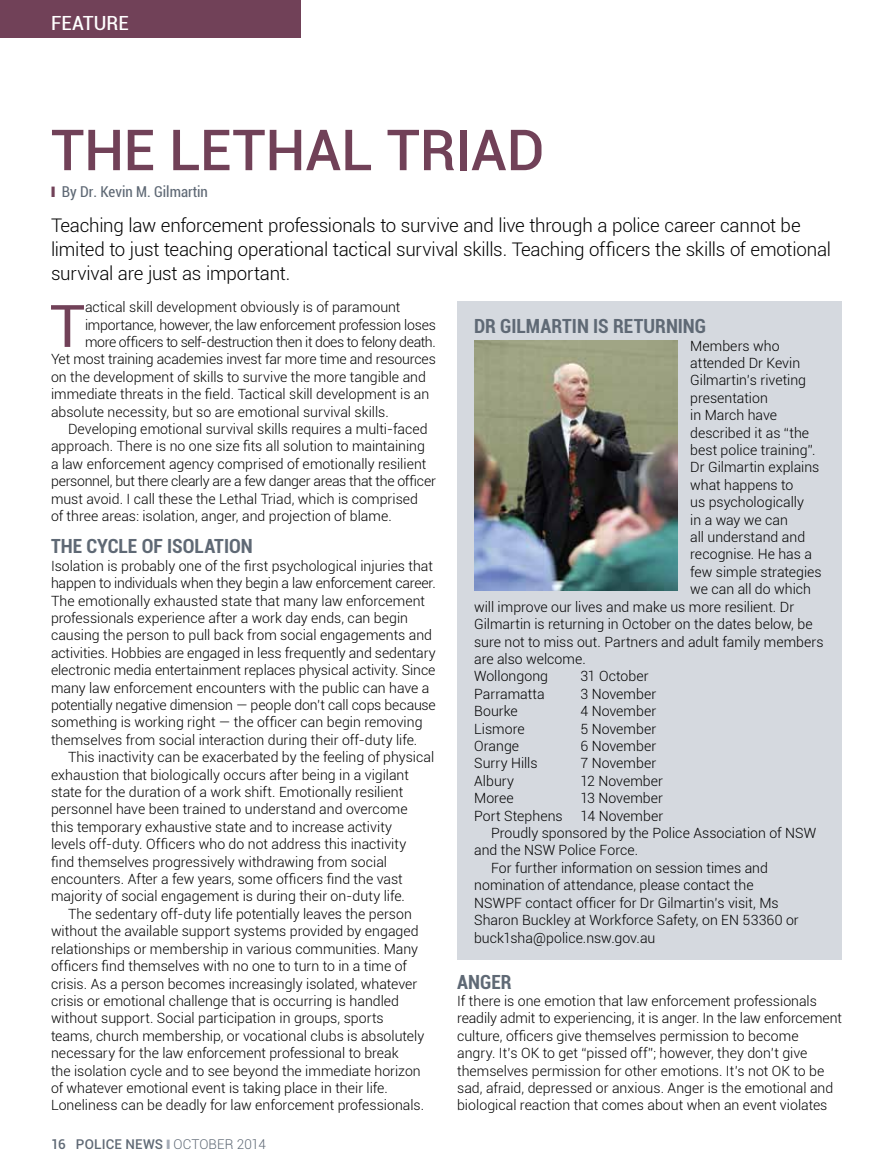
<style>
.page{position:relative;width:893px;height:1170px;background:#fff}
.page>*{position:absolute;margin:0;border:0;box-sizing:border-box;transform-origin:0 0}
.t1{font:58.65px "Roboto";color:#714158}
.t2{font:500 56.7px "Roboto";letter-spacing:-.005em;color:#714158}
.t3{font:700 condensed 19.5px "Roboto";color:#5f6975}
.t4{font:condensed 19.5px "Roboto";color:#fff;scale:1.1 1}
.t5{font:300 18.75px/24px "Roboto";letter-spacing:-.01em;color:#000}
.t6{font:condensed 15px "Roboto";color:#5f6975}
.t7{font:300 14.1px/17.4px "Roboto";color:#000}
.t8{font:300 14.1px "Roboto";letter-spacing:-.02em;color:#000}
.t9{font:300 14.1px "Roboto";letter-spacing:-.025em;color:#000}
.t10{font:500 13.5px "Roboto";letter-spacing:.01em;color:#5f6975}
.t11{font:300 13.5px "Roboto";color:#5f6975}
.s1{font-weight:300}
</style>
<div class="page">
<div style="left:457px;top:301px;width:385px;height:658px;background:#d5d9df"></div>
<img style="left:474px;top:341px;width:203px;height:249px">
<div style="left:0;top:0;width:300px;height:38px;background:#714158"></div>
<h3 class="t4" style="left:51px;top:9px;width:72px">feature</h3>
<h2 class="t2" style="left:51px;top:110px;width:495px">THE LETHAL TRIAD</h2>
<p class="t6" style="left:62px;top:181px;width:148px">By Dr. Kevin M. Gilmartin</p>
<h3 class="t5" style="left:51px;top:213px;width:781px">Teaching law enforcement professionals to survive and live through a police career cannot be limited to just teaching operational tactical survival skills. Teaching officers the skills of emotional survival are just as important.</h3>
<h1 class="t1" style="left:50px;top:285px;width:37px">T</h1>
<p class="t7" style="left:85px;top:298px;width:317px">actical skill development obviously is of paramount</p>
<p class="t8" style="left:85px;top:315px;width:352px">importance, however, the law enforcement profession loses</p>
<p class="t9" style="left:85px;top:332px;width:352px">more officers to self-destruction then it does to felony death.</p>
<p class="t7" style="left:51px;top:350px;width:386px">Yet most training academies invest far more time and resources</p>
<p class="t7" style="left:51px;top:367px;width:376px">on the development of skills to survive the more tangible and</p>
<p class="t7" style="left:51px;top:385px;width:380px">immediate threats in the field. Tactical skill development is an</p>
<p class="t7" style="left:51px;top:402px;width:339px">absolute necessity, but so are emotional survival skills.</p>
<p class="t7" style="left:68px;top:420px;width:361px">Developing emotional survival skills requires a multi-faced</p>
<p class="t7" style="left:51px;top:437px;width:375px">approach. There is no one size fits all solution to maintaining</p>
<p class="t7" style="left:51px;top:454px;width:377px">a law enforcement agency comprised of emotionally resilient</p>
<p class="t8" style="left:51px;top:471px;width:386px">personnel, but there clearly are a few danger areas that the officer</p>
<p class="t7" style="left:51px;top:489px;width:369px">must avoid. I call these the Lethal Triad, which is comprised</p>
<p class="t7" style="left:51px;top:507px;width:342px">of three areas: isolation, anger, and projection of blame.</p>
<h3 class="t3" style="left:51px;top:532px;width:203px">THE CYCLE OF ISOLATION</h3>
<p class="t7" style="left:51px;top:556px;width:386px">Isolation is probably one of the first psychological injuries that happen to individuals when they begin a law enforcement career.<br>The emotionally exhausted state that many law enforcement professionals experience after a work day ends, can begin causing the person to pull back from social engagements and activities. Hobbies are engaged in less frequently and sedentary electronic media entertainment replaces physical activity. Since many law enforcement encounters with the public can have a potentially negative dimension — people don’t call cops because something is working right — the officer can begin removing themselves from social interaction during their off-duty life.</p>
<p class="t7" style="left:68px;top:748px;width:368px">This inactivity can be exacerbated by the feeling of physical</p>
<p class="t7" style="left:51px;top:765px;width:359px">exhaustion that biologically occurs after being in a vigilant</p>
<p class="t7" style="left:51px;top:782px;width:354px">state for the duration of a work shift. Emotionally resilient</p>
<p class="t7" style="left:51px;top:800px;width:358px">personnel have been trained to understand and overcome</p>
<p class="t7" style="left:51px;top:817px;width:343px">this temporary exhaustive state and to increase activity</p>
<p class="t7" style="left:51px;top:835px;width:357px">levels off-duty. Officers who do not address this inactivity</p>
<p class="t7" style="left:51px;top:852px;width:338px">find themselves progressively withdrawing from social</p>
<p class="t7" style="left:51px;top:869px;width:353px">encounters. After a few years, some officers find the vast</p>
<p class="t7" style="left:51px;top:887px;width:355px">majority of social engagement is during their on-duty life.</p>
<p class="t7" style="left:68px;top:904px;width:345px">The sedentary off-duty life potentially leaves the person</p>
<p class="t7" style="left:51px;top:922px;width:369px">without the available support systems provided by engaged</p>
<p class="t7" style="left:51px;top:939px;width:369px">relationships or membership in various communities. Many</p>
<p class="t7" style="left:51px;top:956px;width:357px">officers find themselves with no one to turn to in a time of</p>
<p class="t7" style="left:51px;top:974px;width:368px">crisis. As a person becomes increasingly isolated, whatever</p>
<p class="t7" style="left:51px;top:991px;width:350px">crisis or emotional challenge that is occurring is handled</p>
<p class="t7" style="left:51px;top:1009px;width:334px">without support. Social participation in groups, sports</p>
<p class="t7" style="left:51px;top:1026px;width:375px">teams, church membership, or vocational clubs is absolutely</p>
<p class="t7" style="left:51px;top:1043px;width:349px">necessary for the law enforcement professional to break</p>
<p class="t7" style="left:51px;top:1061px;width:371px">the isolation cycle and to see beyond the immediate horizon</p>
<p class="t7" style="left:51px;top:1078px;width:338px">of whatever emotional event is taking place in their life.</p>
<p class="t7" style="left:51px;top:1096px;width:375px">Loneliness can be deadly for law enforcement professionals.</p>
<p class="t10" style="left:51px;top:1134px;width:150px">16 POLICE NEWS <span class="s1">Octobe</span></p>
<p class="t11" style="left:225px;top:1134px;width:43px">r 2014</p>
<h3 class="t3" style="left:474px;top:312px;width:233px">DR GILMARTIN IS RETURNING</h3>
<p class="t7" style="left:690px;top:336px;width:91px">Members who</p>
<p class="t7" style="left:690px;top:354px;width:112px">attended Dr Kevin</p>
<p class="t7" style="left:690px;top:371px;width:117px">Gilmartin’s riveting</p>
<p class="t7" style="left:690px;top:388px;width:79px">presentation</p>
<p class="t7" style="left:690px;top:406px;width:88px">in March have</p>
<p class="t7" style="left:690px;top:423px;width:120px">described it as “the</p>
<p class="t7" style="left:690px;top:441px;width:127px">best police training”.</p>
<p class="t7" style="left:690px;top:458px;width:131px">Dr Gilmartin explains</p>
<p class="t7" style="left:690px;top:475px;width:105px">what happens to</p>
<p class="t7" style="left:690px;top:493px;width:115px">us psychologically</p>
<p class="t7" style="left:690px;top:510px;width:99px">in a way we can</p>
<p class="t7" style="left:690px;top:528px;width:116px">all understand and</p>
<p class="t7" style="left:690px;top:545px;width:123px">recognise. He has a</p>
<p class="t7" style="left:690px;top:562px;width:133px">few simple strategies</p>
<p class="t7" style="left:690px;top:580px;width:122px">we can all do which</p>
<p class="t7" style="left:474px;top:597px;width:322px">will improve our lives and make us more resilient. Dr</p>
<p class="t7" style="left:474px;top:615px;width:340px">Gilmartin is returning in October on the dates below, be</p>
<p class="t7" style="left:474px;top:632px;width:351px">sure not to miss out. Partners and adult family members</p>
<p class="t7" style="left:474px;top:649px;width:113px">are also welcome.</p>
<p class="t7" style="left:474px;top:667px;width:75px">Wollongong</p>
<p class="t7" style="left:580px;top:667px;width:70px">31 October</p>
<p class="t7" style="left:474px;top:684px;width:72px">Parramatta</p>
<p class="t7" style="left:580px;top:684px;width:77px">3 November</p>
<p class="t7" style="left:474px;top:702px;width:45px">Bourke</p>
<p class="t7" style="left:580px;top:702px;width:77px">4 November</p>
<p class="t7" style="left:474px;top:719px;width:52px">Lismore</p>
<p class="t7" style="left:580px;top:719px;width:77px">5 November</p>
<p class="t7" style="left:474px;top:736px;width:47px">Orange</p>
<p class="t7" style="left:580px;top:736px;width:77px">6 November</p>
<p class="t7" style="left:474px;top:754px;width:65px">Surry Hills</p>
<p class="t7" style="left:580px;top:754px;width:77px">7 November</p>
<p class="t7" style="left:474px;top:771px;width:41px">Albury</p>
<p class="t7" style="left:580px;top:771px;width:84px">12 November</p>
<p class="t7" style="left:474px;top:789px;width:41px">Moree</p>
<p class="t7" style="left:580px;top:789px;width:84px">13 November</p>
<p class="t7" style="left:474px;top:806px;width:90px">Port Stephens</p>
<p class="t7" style="left:580px;top:806px;width:84px">14 November</p>
<p class="t7" style="left:491px;top:823px;width:327px">Proudly sponsored by the Police Association of NSW</p>
<p class="t7" style="left:474px;top:841px;width:165px">and the NSW Police Force.</p>
<p class="t7" style="left:491px;top:858px;width:278px">For further information on session times and</p>
<p class="t7" style="left:474px;top:876px;width:281px">nomination of attendance, please contact the</p>
<p class="t7" style="left:474px;top:893px;width:306px">NSWPF contact officer for Dr Gilmartin’s visit, Ms</p>
<p class="t7" style="left:474px;top:910px;width:326px">Sharon Buckley at Workforce Safety, on EN 53360 or</p>
<p class="t7" style="left:474px;top:928px;width:183px">buck1sha@police.nsw.gov.au</p>
<h3 class="t3" style="left:457px;top:967px;width:56px">ANGER</h3>
<p class="t7" style="left:457px;top:991px;width:386px">If there is one emotion that law enforcement professionals readily admit to experiencing, it is anger. In the law enforcement culture, officers give themselves permission to become<br>angry. It’s OK to get “pissed off”; however, they don’t give themselves permission for other emotions. It’s not OK to be sad, afraid, depressed or anxious. Anger is the emotional and biological reaction that comes about when an event violates</p>
</div>
